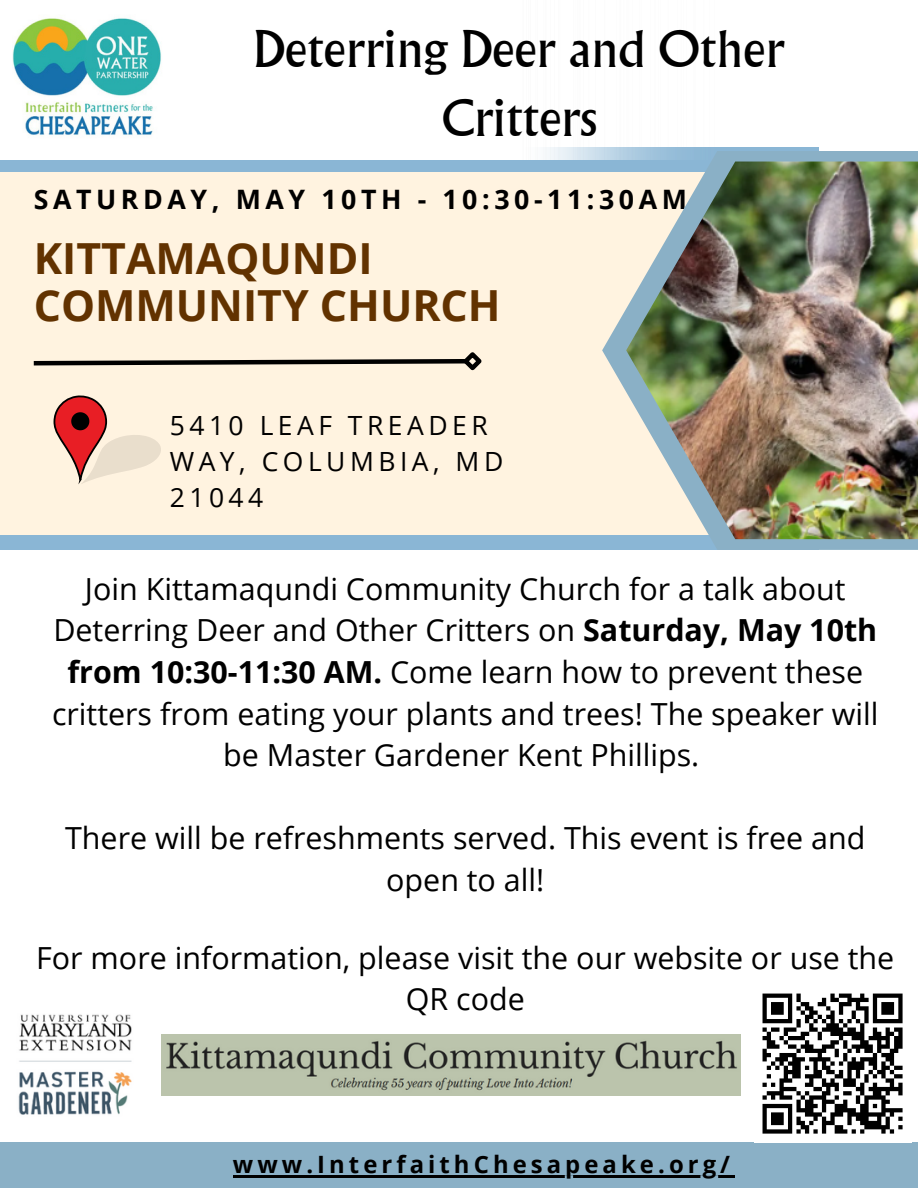
<style>
.page{position:relative;width:918px;height:1188px;background:#fff}
.page>*{position:absolute;margin:0;border:0;box-sizing:border-box;transform-origin:0 0}
.t1{font:49.5px/68.7px "Albertus";color:#000;text-align:center}
.t2{font:700 42.9px/47px "Open Sans";color:#623200}
.t3{font:30.45px/41.7px "Open Sans";color:#000;text-align:center}
.t4{font:700 26.7px "Open Sans";letter-spacing:.17em;color:#000}
.t5{font:26.4px/36px "Open Sans";letter-spacing:.17em;color:#000}
.t6{font:700 23.85px "Open Sans";letter-spacing:.17em;color:#000}
.s1{font-weight:700}
</style>
<div class="page">
<div style="left:0;top:147px;width:818px;height:403px;background:#8ab6d5"></div>
<div style="left:0;top:172px;width:844px;height:362px;background:#fff3e0"></div>
<svg style="left:33px;top:352px;width:449px;height:19px"></svg>
<svg style="left:53px;top:395px;width:108px;height:89px"></svg>
<svg style="left:602px;top:151px;width:316px;height:399px"></svg>
<img style="left:626px;top:162px;width:292px;height:377px">
<div style="left:0;top:1142px;width:918px;height:46px;background:#8ab0c6"></div>
<div style="left:115px;top:142px;width:410px;height:18px;background:#fff"></div>
<img style="left:525px;top:147px;width:211px;height:13px">
<img style="left:12px;top:18px;width:149px;height:141px">
<div style="left:0;top:0;width:12px;height:160px;background:#fff"></div>
<svg style="left:762px;top:993px;width:141px;height:141px"></svg>
<img style="left:18px;top:1014px;width:114px;height:101px">
<img style="left:161px;top:1035px;width:580px;height:61px">
<hr style="left:233px;top:1176px;width:501px;height:2px;background:#000">
<h3 class="t1" style="left:254px;top:14px;width:533px">Deterring Deer and Other<br>Critters</h3>
<h1 class="t4" style="left:34px;top:181px;width:655px">SATURDAY, MAY 10TH - 10:30-11:30AM</h1>
<p class="t2" style="left:34px;top:234px;width:468px">KITTAMAQUNDI<br>COMMUNITY CHURCH</p>
<p class="t5" style="left:170px;top:407px;width:335px">5410 LEAF TREADER<br>WAY, COLUMBIA, MD<br>21044</p>
<p class="t3" style="left:52px;top:567px;width:828px">Join Kittamaqundi Community Church for a talk about Deterring Deer and Other Critters on <span class="s1">Saturday, May 10th from 10:30-11:30 AM.</span> Come learn how to prevent these critters from eating your plants and trees! The speaker will be Master Gardener Kent Phillips.</p>
<p class="t3" style="left:65px;top:817px;width:802px">There will be refreshments served. This event is free and open to all!</p>
<p class="t3" style="left:36px;top:936px;width:860px">For more information, please visit the our website or use the<br>QR code</p>
<h3 class="t6" style="left:233px;top:1148px;width:499px">www.InterfaithChesapeake.org/</h3>
</div>
